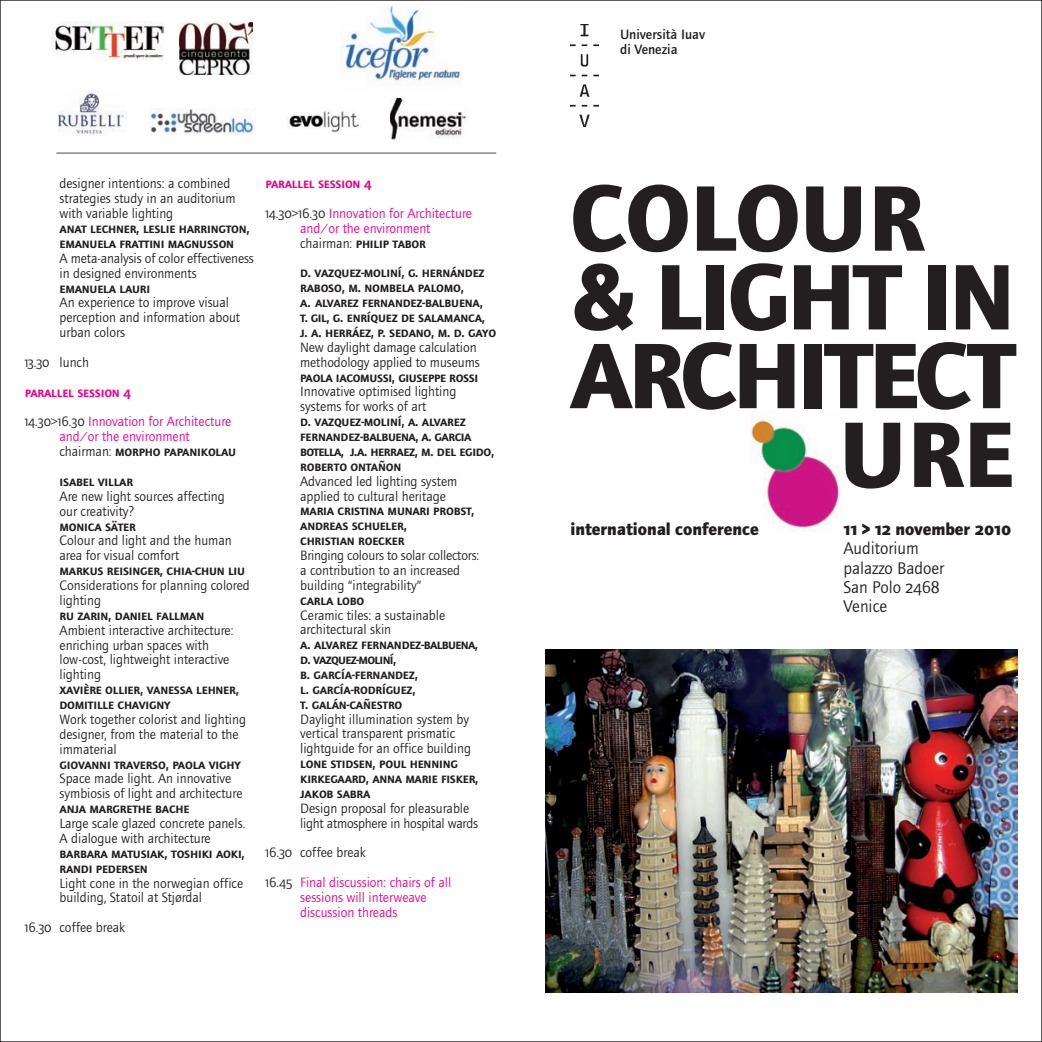
<style>
.page{position:relative;width:1042px;height:1042px;background:#fff}
.page>*{position:absolute;margin:0;border:0;box-sizing:border-box;transform-origin:0 0}
.t1{font:700 96.25px "Foundry Journal";letter-spacing:-.02em;color:#231f20}
.t2{font:17.5px/19.2px "Foundry Journal";color:#231f20}
.t3{font:700 17.5px "Foundry Journal";color:#231f20}
.t4{font:700 17.5px "Foundry Journal SC";color:#231f20}
.t5{font:14px/14.9px "Foundry Journal";color:#231f20}
.t6{font:600 14px/14.9px "Foundry Journal SC";color:#231f20}
.t7{font:14px/14.9px "Foundry Journal";color:#ed028c;text-align:center}
.t8{font:600 14px/29.8px "Foundry Journal SC";color:#ed028c}
.t9{font:500 14px/14.9px "Foundry Journal";color:#231f20}
.s1{font-weight:400;color:#231f20}
.s2{font-family:"Foundry Journal";font-weight:400;color:#231f20}
.s3{font-family:"Foundry Journal SC";color:#231f20}
.s4{font-family:"Foundry Journal";font-weight:400}
.s5{font-family:"Foundry Journal SC"}
.s6{color:#231f20}
.s7{font-family:"Foundry Journal"}
</style>
<div class="page">
<img style="left:570px;top:25px;width:29px;height:101px">
<img style="left:546px;top:649px;width:471px;height:343px">
<img style="left:751px;top:416px;width:88px;height:115px">
<img style="left:51px;top:21px;width:113px;height:39px">
<img style="left:340px;top:5px;width:121px;height:80px">
<img style="left:179px;top:23px;width:73px;height:51px">
<img style="left:58px;top:92px;width:68px;height:44px">
<img style="left:288px;top:111px;width:73px;height:21px">
<img style="left:150px;top:108px;width:106px;height:27px">
<img style="left:390px;top:99px;width:78px;height:41px">
<hr style="left:56px;top:153px;width:440px;height:1px;background:#4b4c4d">
<p class="t5" style="left:60px;top:176px;width:178px">designer intentions: a combined strategies study in an auditorium with variable lighting</p>
<p class="t6" style="left:60px;top:221px;width:192px">anat lechner, leslie harrington, emanuela frattini magnusson</p>
<p class="t5" style="left:60px;top:251px;width:196px">A meta-analysis of color effectiveness in designed environments</p>
<p class="t6" style="left:60px;top:280px;width:92px">emanuela lauri</p>
<p class="t5" style="left:60px;top:295px;width:182px">An experience to improve visual perception and information about urban colors</p>
<p class="t8" style="left:25px;top:347px;width:108px"><span class="s1">13.30</span> <span class="s2">lunch </span>parallel session 4</p>
<p class="t7" style="left:25px;top:414px;width:208px"><span class="s3">14.30&gt;16.30</span> Innovation for Architecture and/or the environment</p>
<p class="t6" style="left:60px;top:436px;width:178px;line-height:29.8px"><span class="s4">chairman:</span> morpho papanikolau isabel villar</p>
<p class="t5" style="left:60px;top:488px;width:167px">Are new light sources affecting our creativity?</p>
<p class="t6" style="left:60px;top:518px;width:78px">monica säter</p>
<p class="t5" style="left:60px;top:533px;width:174px">Colour and light and the human area for visual comfort</p>
<p class="t6" style="left:60px;top:563px;width:187px">markus reisinger, chia-chun liu</p>
<p class="t5" style="left:60px;top:578px;width:192px">Considerations for planning colored lighting</p>
<p class="t6" style="left:60px;top:607px;width:146px">ru zarin, daniel fallman</p>
<p class="t5" style="left:60px;top:622px;width:175px">Ambient interactive architecture: enriching urban spaces with low-cost, lightweight interactive lighting</p>
<p class="t6" style="left:60px;top:682px;width:181px">xavière ollier, vanessa lehner, domitille chavigny</p>
<p class="t5" style="left:60px;top:711px;width:188px">Work together colorist and lighting designer, from the material to the immaterial</p>
<p class="t6" style="left:60px;top:756px;width:183px">giovanni traverso, paola vighy</p>
<p class="t5" style="left:60px;top:771px;width:184px">Space made light. An innovative symbiosis of light and architecture</p>
<p class="t6" style="left:60px;top:801px;width:131px">anja margrethe bache</p>
<p class="t5" style="left:60px;top:816px;width:187px">Large scale glazed concrete panels.<br>A dialogue with architecture</p>
<p class="t6" style="left:60px;top:845px;width:187px">barbara matusiak, toshiki aoki, randi pedersen</p>
<p class="t5" style="left:60px;top:875px;width:185px">Light cone in the norwegian office building, Statoil at Stjørdal</p>
<p class="t5" style="left:25px;top:920px;width:102px"><span class="s5">16.30</span> coffee break</p>
<p class="t8" style="left:265px;top:168px;width:108px">parallel session 4</p>
<p class="t7" style="left:265px;top:206px;width:208px"><span class="s3">14.30&gt;16.30</span> Innovation for Architecture and/or the environment</p>
<p class="t6" style="left:300px;top:228px;width:186px;line-height:29.8px"><span class="s4">chairman:</span> philip tabor<br>d. vazquez-moliní, g. hernández</p>
<p class="t6" style="left:300px;top:280px;width:197px">raboso, m. nombela palomo,<br>a. alvarez fernandez-balbuena,<br>t. gil, g. enríquez de salamanca, j. a. herráez, p. sedano, m. d. gayo</p>
<p class="t5" style="left:300px;top:339px;width:181px">New daylight damage calculation methodology applied to museums</p>
<p class="t6" style="left:300px;top:369px;width:179px">paola iacomussi, giuseppe rossi</p>
<p class="t5" style="left:300px;top:384px;width:158px">Innovative optimised lighting systems for works of art</p>
<p class="t6" style="left:300px;top:414px;width:196px">d. vazquez-moliní, a. alvarez fernandez-balbuena, a. garcia botella, j.a. herraez, m. del egido, roberto ontañon</p>
<p class="t5" style="left:300px;top:473px;width:159px">Advanced led lighting system applied to cultural heritage</p>
<p class="t6" style="left:300px;top:503px;width:176px">maria cristina munari probst, andreas schueler,<br>christian roecker</p>
<p class="t5" style="left:300px;top:548px;width:180px">Bringing colours to solar collectors: a contribution to an increased building “integrability”</p>
<p class="t6" style="left:300px;top:592px;width:65px">carla lobo</p>
<p class="t5" style="left:300px;top:607px;width:146px">Ceramic tiles: a sustainable architectural skin</p>
<p class="t6" style="left:300px;top:637px;width:179px">a. alvarez fernandez-balbuena, d. vazquez-moliní,<br>b. garcía-fernandez,<br>l. garcía-rodríguez,<br>t. galán-cañestro</p>
<p class="t5" style="left:300px;top:711px;width:172px">Daylight illumination system by vertical transparent prismatic lightguide for an office building</p>
<p class="t6" style="left:300px;top:756px;width:180px">lone stidsen, poul henning kirkegaard, anna marie fisker, jakob sabra</p>
<p class="t5" style="left:300px;top:800px;width:179px">Design proposal for pleasurable light atmosphere in hospital wards</p>
<p class="t7" style="left:265px;top:838px;width:187px;line-height:29.8px;text-align:left"><span class="s3">16.30</span> <span class="s6">coffee break<br></span><span class="s3">16.45</span> Final discussion: chairs of all</p>
<p class="t7" style="left:300px;top:890px;width:128px;text-align:left">sessions will interweave discussion threads</p>
<p class="t9" style="left:620px;top:28px;width:86px">Università Iuav di Venezia</p>
<h1 class="t1" style="left:570px;top:161px;width:355px">COLOUR</h1>
<h1 class="t1" style="left:570px;top:240px;width:445px">&amp; LIGHT IN</h1>
<h1 class="t1" style="left:570px;top:319px;width:446px">ARCHITECT</h1>
<h1 class="t1" style="left:839px;top:397px;width:175px">URE</h1>
<p class="t3" style="left:570px;top:519px;width:190px">international conference</p>
<p class="t4" style="left:843px;top:519px;width:169px">11 &gt; 12 <span class="s7">november</span> 2010</p>
<p class="t2" style="left:843px;top:538px;width:102px">Auditorium palazzo Badoer<br>San Polo <span class="s5">2468<br></span>Venice</p>
</div>
